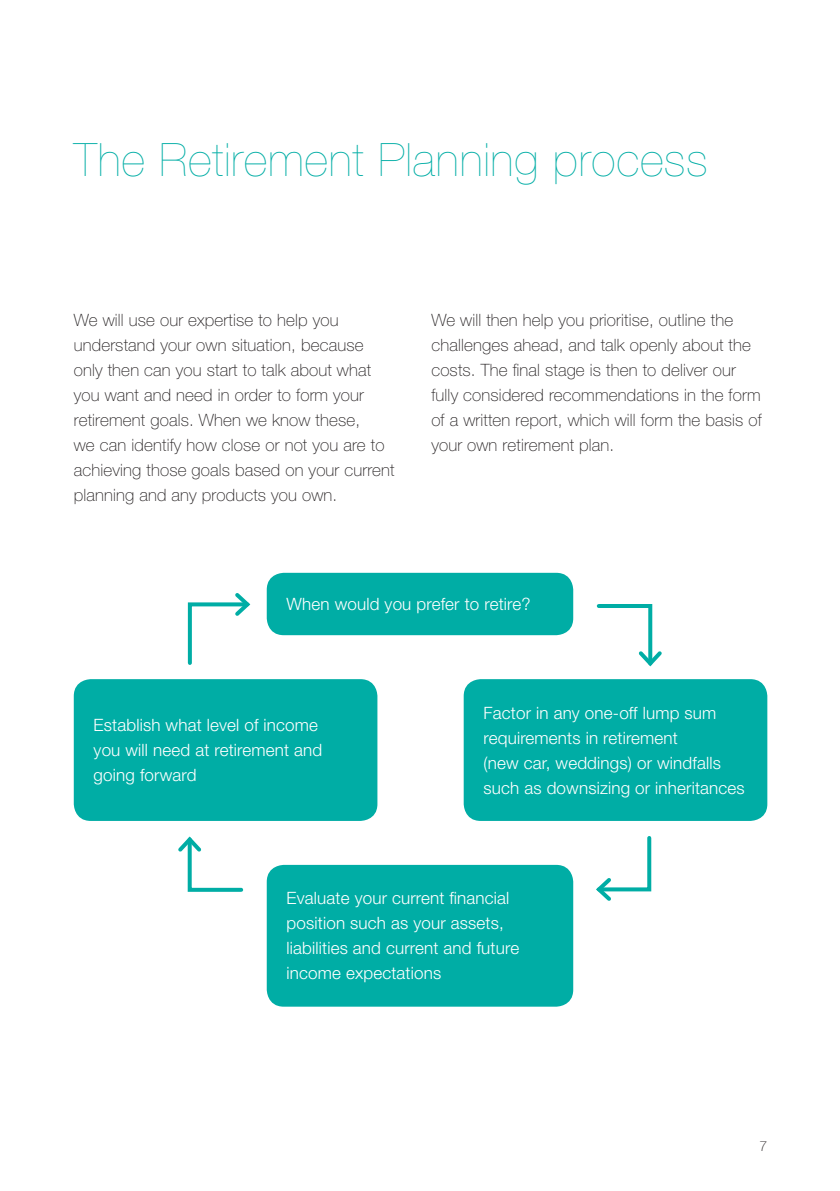
<style>
.page{position:relative;width:840px;height:1191px;background:#fff}
.page>*{position:absolute;margin:0;border:0;box-sizing:border-box;transform-origin:0 0}
.t1{font:200 46px "Helvetica Neue LT Std";letter-spacing:.02em;color:#00ada5}
.t2{font:100 17px/25px "Helvetica Neue LT Std";letter-spacing:.01em;color:#231f20}
.t3{font:300 17px/25px "Helvetica Neue LT Std";letter-spacing:.01em;color:#fff}
.t4{font:100 14px "Helvetica Neue LT Std";color:#231f20}
</style>
<div class="page">
<div style="left:266px;top:573px;width:307px;height:62px;background:#00ada5;border-radius:17px"></div>
<div style="left:266px;top:865px;width:307px;height:141px;background:#00ada5;border-radius:17px"></div>
<div style="left:74px;top:679px;width:303px;height:142px;background:#00ada5;border-radius:17px"></div>
<div style="left:463px;top:679px;width:303px;height:142px;background:#00ada5;border-radius:17px"></div>
<svg style="left:596px;top:604px;width:66px;height:63px"></svg>
<svg style="left:596px;top:836px;width:56px;height:65px"></svg>
<svg style="left:178px;top:836px;width:66px;height:56px"></svg>
<svg style="left:187px;top:593px;width:64px;height:72px"></svg>
<h1 class="t1" style="left:74px;top:133px;width:635px">The Retirement Planning process</h1>
<p class="t2" style="left:74px;top:307px;width:322px">We will use our expertise to help you understand your own situation, because only then can you start to talk about what you want and need in order to form your retirement goals. When we know these,<br>we can identify how close or not you are to achieving those goals based on your current planning and any products you own.</p>
<p class="t2" style="left:431px;top:307px;width:332px">We will then help you prioritise, outline the challenges ahead, and talk openly about the costs. The final stage is then to deliver our fully considered recommendations in the form of a written report, which will form the basis of your own retirement plan.</p>
<p class="t3" style="left:286px;top:591px;width:245px">When would you prefer to retire?</p>
<p class="t3" style="left:94px;top:712px;width:230px">Establish what level of income you will need at retirement and going forward</p>
<p class="t3" style="left:483px;top:699px;width:262px">Factor in any one-off lump sum requirements in retirement<br>(new car, weddings) or windfalls such as downsizing or inheritances</p>
<p class="t3" style="left:286px;top:885px;width:234px">Evaluate your current financial position such as your assets, liabilities and current and future income expectations</p>
<p class="t4" style="left:759px;top:1138px;width:9px">7</p>
</div>
